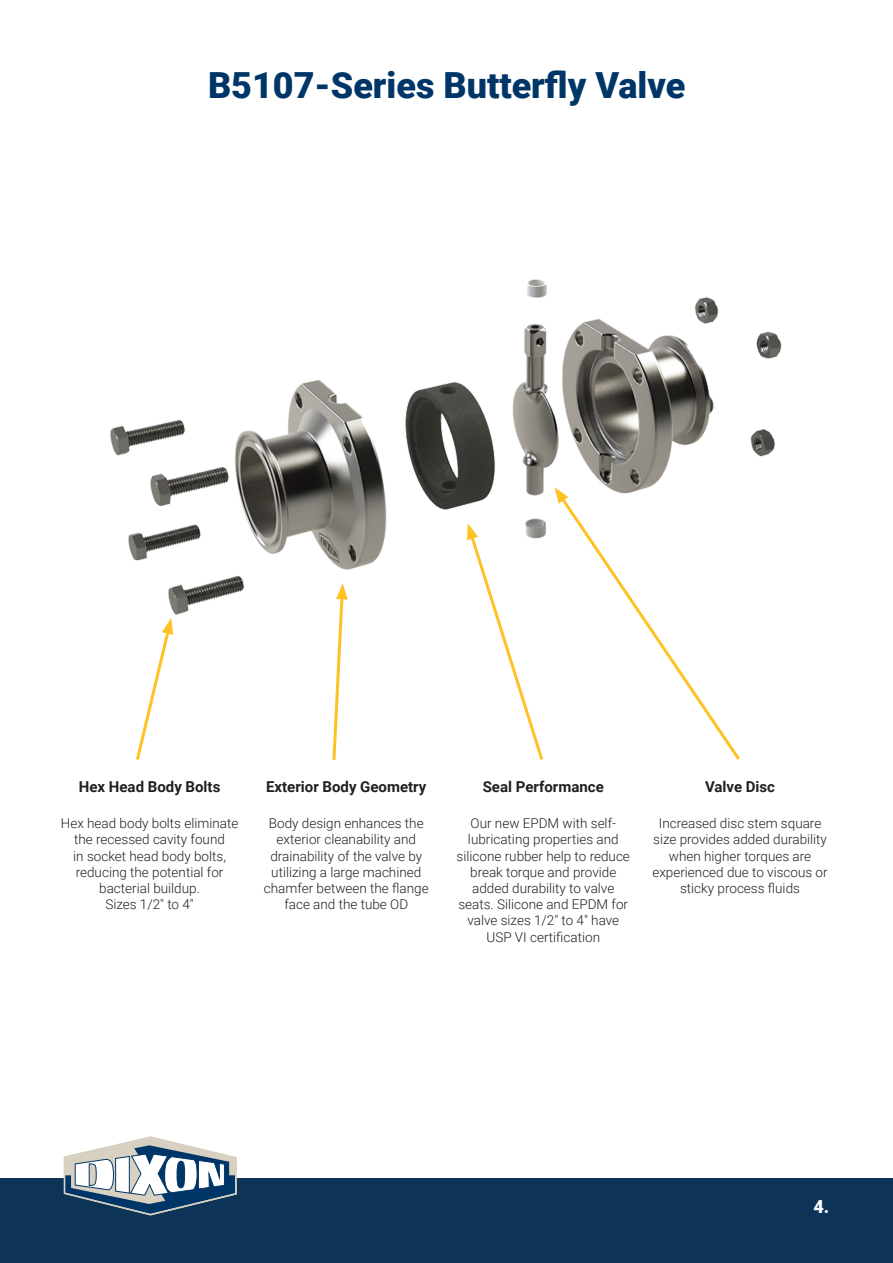
<style>
.page{position:relative;width:893px;height:1263px;background:#fff}
.page>*{position:absolute;margin:0;border:0;box-sizing:border-box;transform-origin:0 0}
.t1{font:900 36px "Roboto";color:#003667}
.t2{font:900 18px "Roboto";color:#fff}
.t3{font:700 15px "Roboto";color:#231f20}
.t4{font:300 13.5px/16.2px "Roboto";color:#231f20;text-align:center}
</style>
<div class="page">
<div style="left:0;top:1178px;width:893px;height:85px;background:#0d3356"></div>
<svg style="left:64px;top:1136px;width:173px;height:79px"></svg>
<img style="left:110px;top:279px;width:672px;height:336px">
<svg style="left:136px;top:618px;width:37px;height:142px"></svg>
<svg style="left:331px;top:583px;width:17px;height:177px"></svg>
<svg style="left:467px;top:523px;width:79px;height:237px"></svg>
<svg style="left:556px;top:491px;width:187px;height:269px"></svg>
<svg style="left:554px;top:487px;width:14px;height:17px"></svg>
<h1 class="t1" style="left:208px;top:60px;width:479px">B5107-Series Butterfly Valve</h1>
<p class="t3" style="left:79px;top:776px;width:143px">Hex Head Body Bolts</p>
<p class="t4" style="left:61px;top:815px;width:179px">Hex head body bolts eliminate the recessed cavity found<br>in socket head body bolts, reducing the potential for bacterial buildup.<br>Sizes 1/2" to 4"</p>
<p class="t3" style="left:266px;top:776px;width:162px">Exterior Body Geometry</p>
<p class="t4" style="left:264px;top:815px;width:166px">Body design enhances the exterior cleanability and drainability of the valve by utilizing a large machined chamfer between the flange face and the tube OD</p>
<p class="t3" style="left:483px;top:776px;width:123px">Seal Performance</p>
<p class="t4" style="left:457px;top:815px;width:175px">Our new EPDM with self&shy;lubricating properties and silicone rubber help to reduce break torque and provide added durability to valve seats. Silicone and EPDM for valve sizes 1/2" to 4" have<br>USP VI certification</p>
<p class="t3" style="left:705px;top:776px;width:72px">Valve Disc</p>
<p class="t4" style="left:652px;top:815px;width:177px">Increased disc stem square size provides added durability when higher torques are experienced due to viscous or sticky process fluids</p>
<h2 class="t2" style="left:813px;top:1194px;width:17px">4.</h2>
</div>
